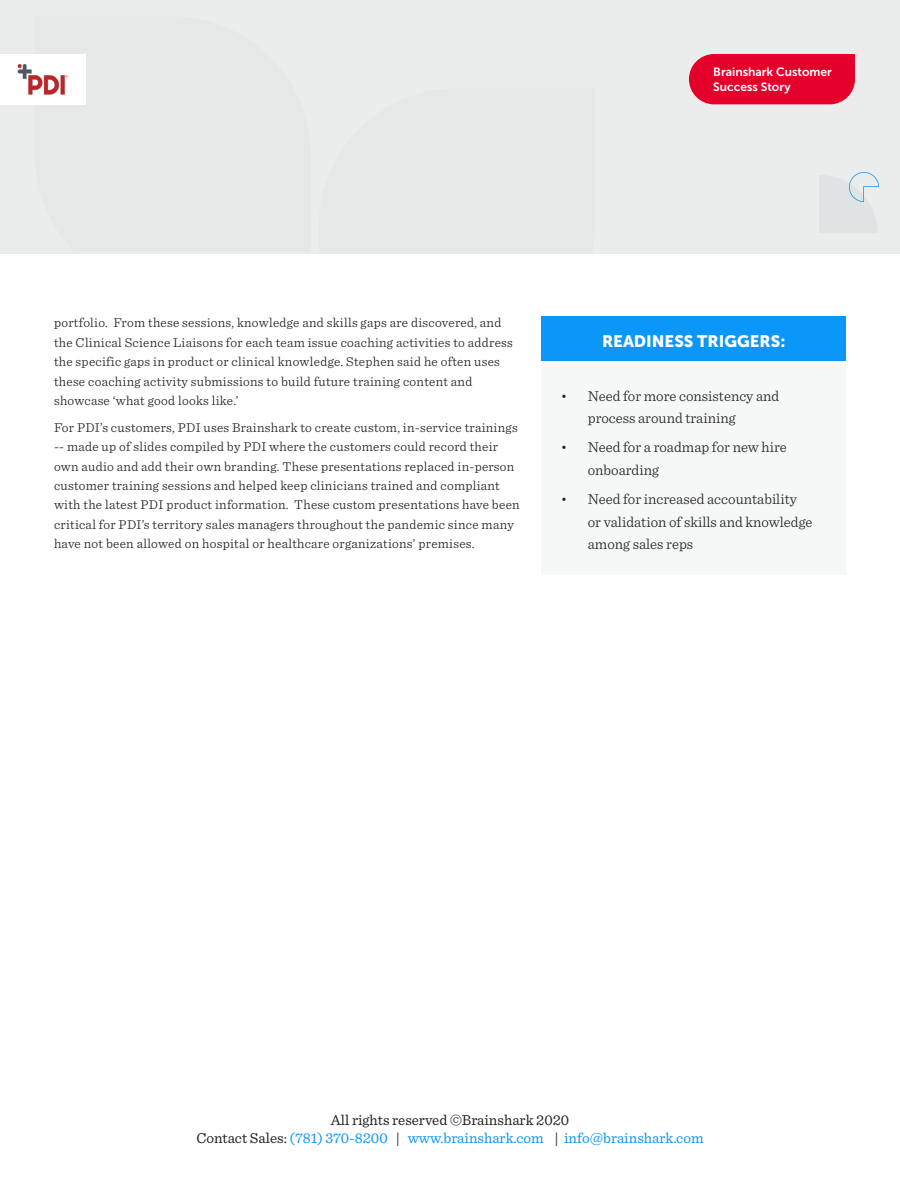
<style>
.page{position:relative;width:900px;height:1200px;background:#fff}
.page>*{position:absolute;margin:0;border:0;box-sizing:border-box;transform-origin:0 0}
.t1{font:16.5px "Museo Sans 900";color:#fff}
.t2{font:300 15px/22.5px "Sentinel";color:#232323}
.t3{font:15px/18px "Sentinel";color:#0b97f7;text-align:center}
.t4{font:300 13.5px/19.5px "Sentinel";letter-spacing:.02em;color:#232323}
.t5{font:12px/14.4px "Museo Sans 700";color:#fff}
.s1{color:#232323}
</style>
<div class="page">
<div style="left:0;top:0;width:900px;height:254px;background:#ebeded"></div>
<svg style="left:820px;top:172px;width:59px;height:61px"></svg>
<div style="left:689px;top:54px;width:166px;height:50px;background:#e4002b"></div>
<div style="left:0;top:54px;width:86px;height:50px;background:#fff"></div>
<img style="left:17px;top:64px;width:50px;height:31px">
<div style="left:541px;top:316px;width:305px;height:259px;background:#f6f7f7"></div>
<div style="left:541px;top:316px;width:305px;height:45px;background:#0b97f7"></div>
<p class="t5" style="left:713px;top:65px;width:120px">Brainshark Customer<br>Success Story</p>
<p class="t4" style="left:54px;top:312px;width:460px">portfolio. From these sessions, knowledge and skills gaps are discovered, and the Clinical Science Liaisons for each team issue coaching activities to address the specific gaps in product or clinical knowledge. Stephen said he often uses these coaching activity submissions to build future training content and showcase ‘what good looks like.’</p>
<p class="t4" style="left:54px;top:416px;width:467px">For PDI’s customers, PDI uses Brainshark to create custom, in-service trainings -- made up of slides compiled by PDI where the customers could record their own audio and add their own branding. These presentations replaced in-person customer training sessions and helped keep clinicians trained and compliant with the latest PDI product information. These custom presentations have been critical for PDI’s territory sales managers throughout the pandemic since many have not been allowed on hospital or healthcare organizations’ premises.</p>
<p class="t1" style="left:602px;top:332px;width:185px">READINESS TRIGGERS:</p>
<p class="t2" style="left:588px;top:383px;width:193px;text-indent:-27px">• Need for more consistency and process around training</p>
<p class="t2" style="left:588px;top:435px;width:201px;text-indent:-27px">• Need for a roadmap for new hire onboarding</p>
<p class="t2" style="left:588px;top:487px;width:226px;text-indent:-27px">• Need for increased accountability or validation of skills and knowledge among sales reps</p>
<p class="t3" style="left:196px;top:1110px;width:509px"><span class="s1">All rights reserved ©Brainshark 2020<br>Contact Sales:</span> (781) 370-8200 <span class="s1">|</span> www.brainshark.com <span class="s1">|</span> info@brainshark.com</p>
</div>
